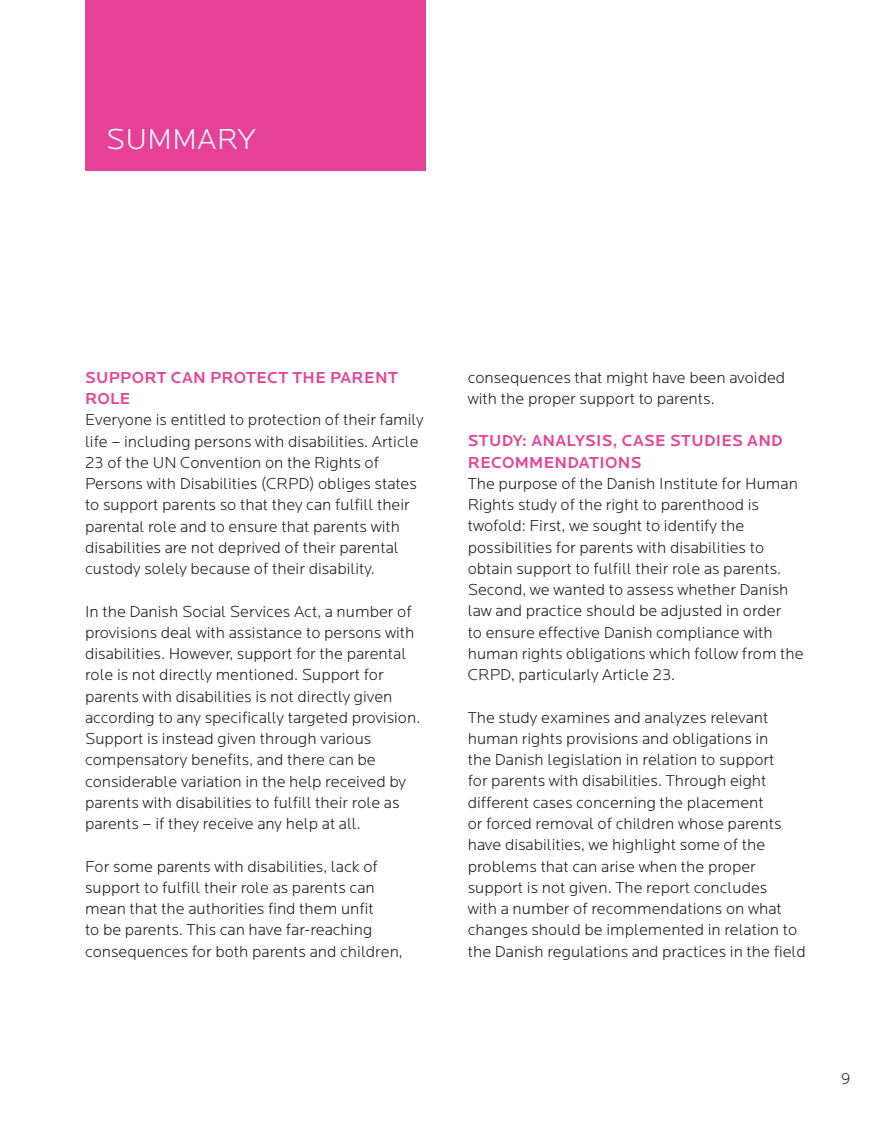
<style>
.page{position:relative;width:893px;height:1127px;background:#fff}
.page>*{position:absolute;margin:0;border:0;box-sizing:border-box;transform-origin:0 0}
.t1{font:300 30px "Locator";letter-spacing:.02em;color:#fff}
.t2{font:300 16.5px/21.3px "Locator";color:#231f20}
.t3{font:500 16.5px/21.3px "Locator";letter-spacing:.02em;color:#e64197}
</style>
<div class="page">
<div style="left:85px;top:0;width:340px;height:170px;background:#e64197"></div>
<h1 class="t1" style="left:106px;top:123px;width:151px">SUMMARY</h1>
<h2 class="t3" style="left:85px;top:367px;width:314px">SUPPORT CAN PROTECT THE PARENT<br>ROLE</h2>
<p class="t2" style="left:85px;top:410px;width:340px">Everyone is entitled to protection of their family life – including persons with disabilities. Article 23 of the UN Convention on the Rights of Persons with Disabilities (CRPD) obliges states to support parents so that they can fulfill their parental role and to ensure that parents with disabilities are not deprived of their parental custody solely because of their disability.</p>
<p class="t2" style="left:85px;top:601px;width:337px">In the Danish Social Services Act, a number of provisions deal with assistance to persons with disabilities. However, support for the parental role is not directly mentioned. Support for parents with disabilities is not directly given according to any specifically targeted provision.<br>Support is instead given through various compensatory benefits, and there can be considerable variation in the help received by parents with disabilities to fulfill their role as parents – if they receive any help at all.</p>
<p class="t2" style="left:85px;top:856px;width:319px">For some parents with disabilities, lack of support to fulfill their role as parents can mean that the authorities find them unfit<br>to be parents. This can have far-reaching consequences for both parents and children,</p>
<p class="t2" style="left:468px;top:367px;width:319px">consequences that might have been avoided with the proper support to parents.</p>
<h2 class="t3" style="left:468px;top:431px;width:316px">STUDY: ANALYSIS, CASE STUDIES AND<br>RECOMMENDATIONS</h2>
<p class="t2" style="left:468px;top:473px;width:337px">The purpose of the Danish Institute for Human Rights study of the right to parenthood is twofold: First, we sought to identify the possibilities for parents with disabilities to obtain support to fulfill their role as parents.<br>Second, we wanted to assess whether Danish law and practice should be adjusted in order<br>to ensure effective Danish compliance with human rights obligations which follow from the CRPD, particularly Article 23.</p>
<p class="t2" style="left:468px;top:707px;width:340px">The study examines and analyzes relevant human rights provisions and obligations in<br>the Danish legislation in relation to support<br>for parents with disabilities. Through eight different cases concerning the placement<br>or forced removal of children whose parents have disabilities, we highlight some of the problems that can arise when the proper support is not given. The report concludes<br>with a number of recommendations on what changes should be implemented in relation to the Danish regulations and practices in the field</p>
<p class="t2" style="left:841px;top:1069px;width:11px">9</p>
</div>
